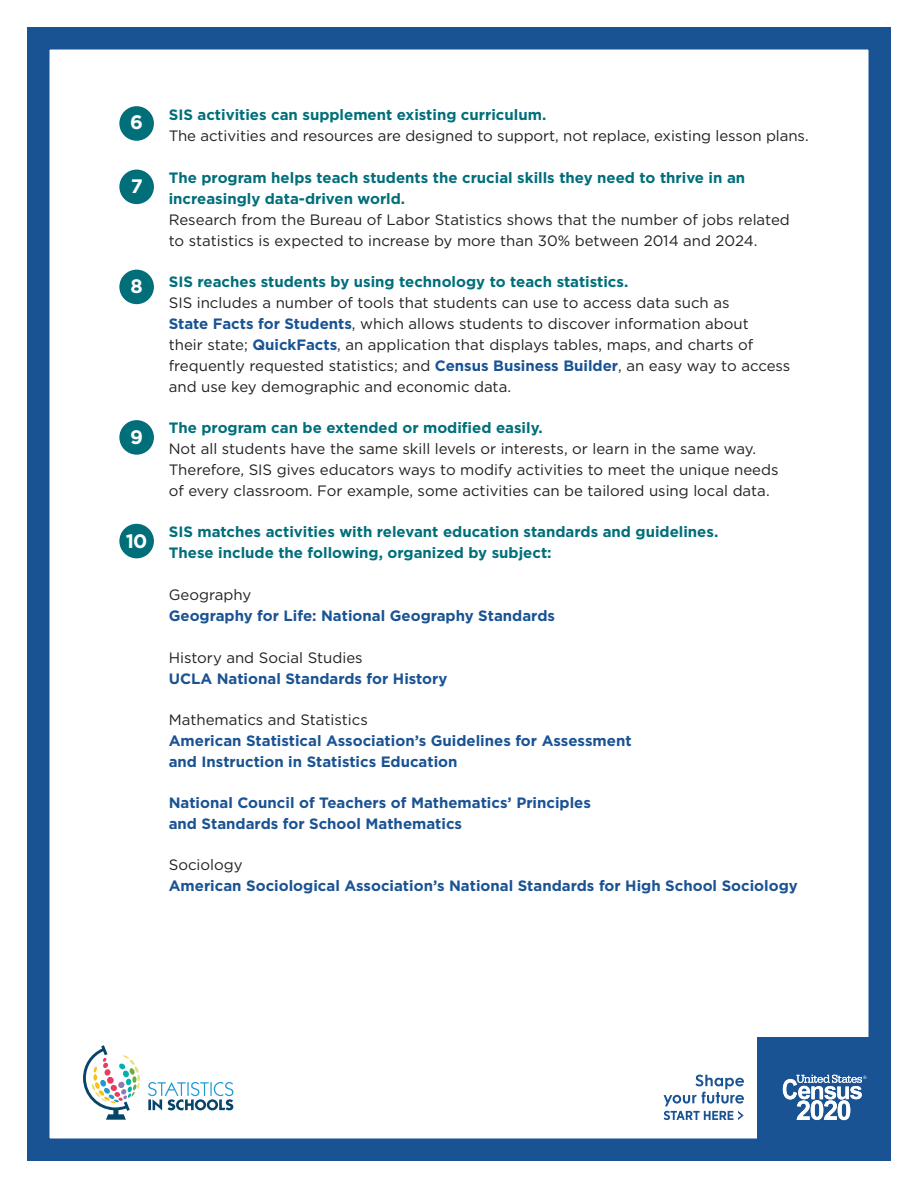
<style>
.page{position:relative;width:918px;height:1188px;background:#fff}
.page>*{position:absolute;margin:0;border:0;box-sizing:border-box;transform-origin:0 0}
.t1{font:700 19.5px "Gotham HTF";color:#fff}
.t2{font:15px/21px "Gotham HTF";color:#231f20}
.t3{font:700 15px/21px "Gotham HTF";color:#006f7a}
.t4{font:700 15px/21px "Gotham HTF";color:#1a5393}
.s1{font-weight:700;color:#1a5393}
</style>
<div class="page">
<div style="left:27px;top:27px;width:864px;height:1134px;border:22px solid #1a5393"></div>
<svg style="left:148px;top:1082px;width:85px;height:28px"></svg>
<svg style="left:83px;top:1045px;width:57px;height:75px"></svg>
<div style="left:758px;top:1037px;width:133px;height:124px;background:#1a5393"></div>
<div style="left:757px;top:1041px;width:128px;height:111px;background:#1a5393"></div>
<svg style="left:664px;top:1075px;width:80px;height:45px"></svg>
<svg style="left:783px;top:1075px;width:83px;height:45px"></svg>
<div style="left:119px;top:106px;width:35px;height:35px;background:#006f7a;border-radius:50%"></div>
<div style="left:119px;top:170px;width:35px;height:34px;background:#006f7a;border-radius:50%"></div>
<div style="left:119px;top:270px;width:35px;height:34px;background:#006f7a;border-radius:50%"></div>
<div style="left:119px;top:420px;width:35px;height:35px;background:#006f7a;border-radius:50%"></div>
<div style="left:119px;top:524px;width:35px;height:34px;background:#006f7a;border-radius:50%"></div>
<h1 class="t1" style="left:130px;top:111px;width:14px">6</h1>
<h1 class="t1" style="left:131px;top:175px;width:14px">7</h1>
<h1 class="t1" style="left:130px;top:275px;width:14px">8</h1>
<h1 class="t1" style="left:130px;top:426px;width:14px">9</h1>
<h1 class="t1" style="left:126px;top:530px;width:23px">10</h1>
<p class="t3" style="left:169px;top:104px;width:379px">SIS activities can supplement existing curriculum.</p>
<p class="t2" style="left:169px;top:125px;width:641px">The activities and resources are designed to support, not replace, existing lesson plans.</p>
<p class="t3" style="left:169px;top:166px;width:578px">The program helps teach students the crucial skills they need to thrive in an increasingly data-driven world.</p>
<p class="t2" style="left:169px;top:209px;width:623px">Research from the Bureau of Labor Statistics shows that the number of jobs related to statistics is expected to increase by more than 30% between 2014 and 2024.</p>
<p class="t3" style="left:169px;top:271px;width:461px">SIS reaches students by using technology to teach statistics.</p>
<p class="t2" style="left:169px;top:292px;width:623px">SIS includes a number of tools that students can use to access data such as<br><span class="s1">State Facts for Students</span>, which allows students to discover information about<br>their state; <span class="s1">QuickFacts</span>, an application that displays tables, maps, and charts of frequently requested statistics; and <span class="s1">Census Business Builder</span>, an easy way to access and use key demographic and economic data.</p>
<p class="t3" style="left:169px;top:417px;width:375px">The program can be extended or modified easily.</p>
<p class="t2" style="left:169px;top:438px;width:611px">Not all students have the same skill levels or interests, or learn in the same way.<br>Therefore, SIS gives educators ways to modify activities to meet the unique needs of every classroom. For example, some activities can be tailored using local data.</p>
<p class="t3" style="left:169px;top:521px;width:551px">SIS matches activities with relevant education standards and guidelines.<br>These include the following, organized by subject:</p>
<p class="t2" style="left:169px;top:584px;width:84px">Geography</p>
<p class="t4" style="left:169px;top:605px;width:388px">Geography for Life: National Geography Standards</p>
<p class="t2" style="left:169px;top:647px;width:196px">History and Social Studies</p>
<p class="t4" style="left:169px;top:667px;width:280px">UCLA National Standards for History</p>
<p class="t2" style="left:169px;top:709px;width:201px">Mathematics and Statistics</p>
<p class="t4" style="left:169px;top:730px;width:464px">American Statistical Association’s Guidelines for Assessment and Instruction in Statistics Education</p>
<p class="t4" style="left:169px;top:792px;width:424px">National Council of Teachers of Mathematics’ Principles and Standards for School Mathematics</p>
<p class="t2" style="left:169px;top:854px;width:75px">Sociology</p>
<p class="t4" style="left:169px;top:875px;width:631px">American Sociological Association’s National Standards for High School Sociology</p>
</div>
